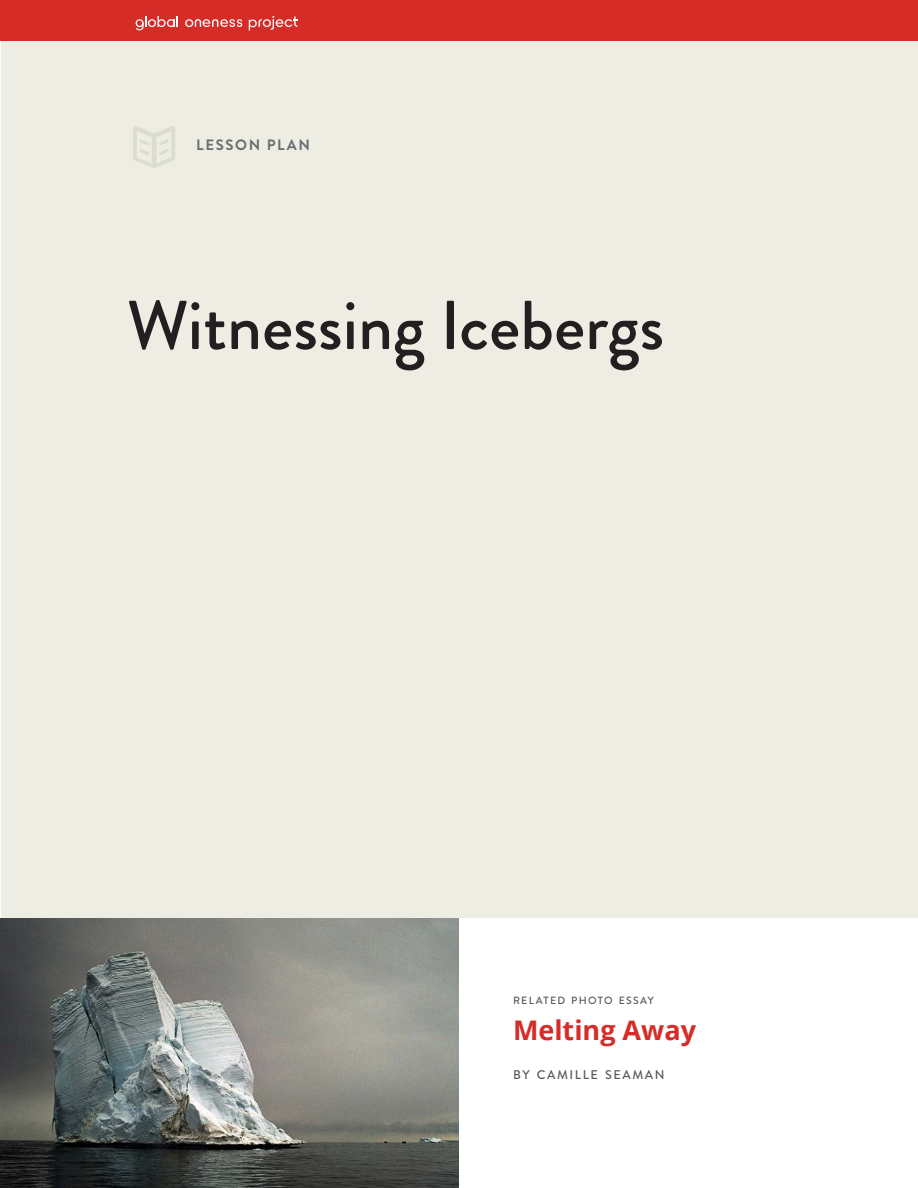
<style>
.page{position:relative;width:918px;height:1188px;background:#fff}
.page>*{position:absolute;margin:0;border:0;box-sizing:border-box;transform-origin:0 0}
.t1{font:500 69px "Brandon Grotesque";color:#231f20}
.t2{font:700 27px "Open Sans";color:#d52c27}
.t3{font:700 15px "Brandon Grotesque";letter-spacing:.11em;color:#6c6d70}
.t4{font:500 12.6px "Brandon Grotesque";letter-spacing:.125em;color:#57585a}
.t5{font:500 10.5px "Brandon Grotesque";letter-spacing:.125em;color:#57585a}
</style>
<div class="page">
<div style="left:1px;top:0;width:917px;height:918px;background:#edede4"></div>
<div style="left:0;top:0;width:918px;height:40px;background:#d52c27"></div>
<img style="left:0;top:918px;width:459px;height:270px">
<svg style="left:185px;top:19px;width:57px;height:8px"></svg>
<svg style="left:136px;top:16px;width:42px;height:14px"></svg>
<svg style="left:249px;top:16px;width:49px;height:15px"></svg>
<svg style="left:133px;top:126px;width:42px;height:42px"></svg>
<p class="t3" style="left:196px;top:134px;width:115px">LESSON PLAN</p>
<p class="t1" style="left:127px;top:278px;width:539px">Witnessing Icebergs</p>
<p class="t5" style="left:513px;top:993px;width:142px">RELATED PHOTO ESSAY</p>
<p class="t2" style="left:513px;top:1011px;width:185px">Melting Away</p>
<p class="t4" style="left:513px;top:1066px;width:153px">BY CAMILLE SEAMAN</p>
</div>
